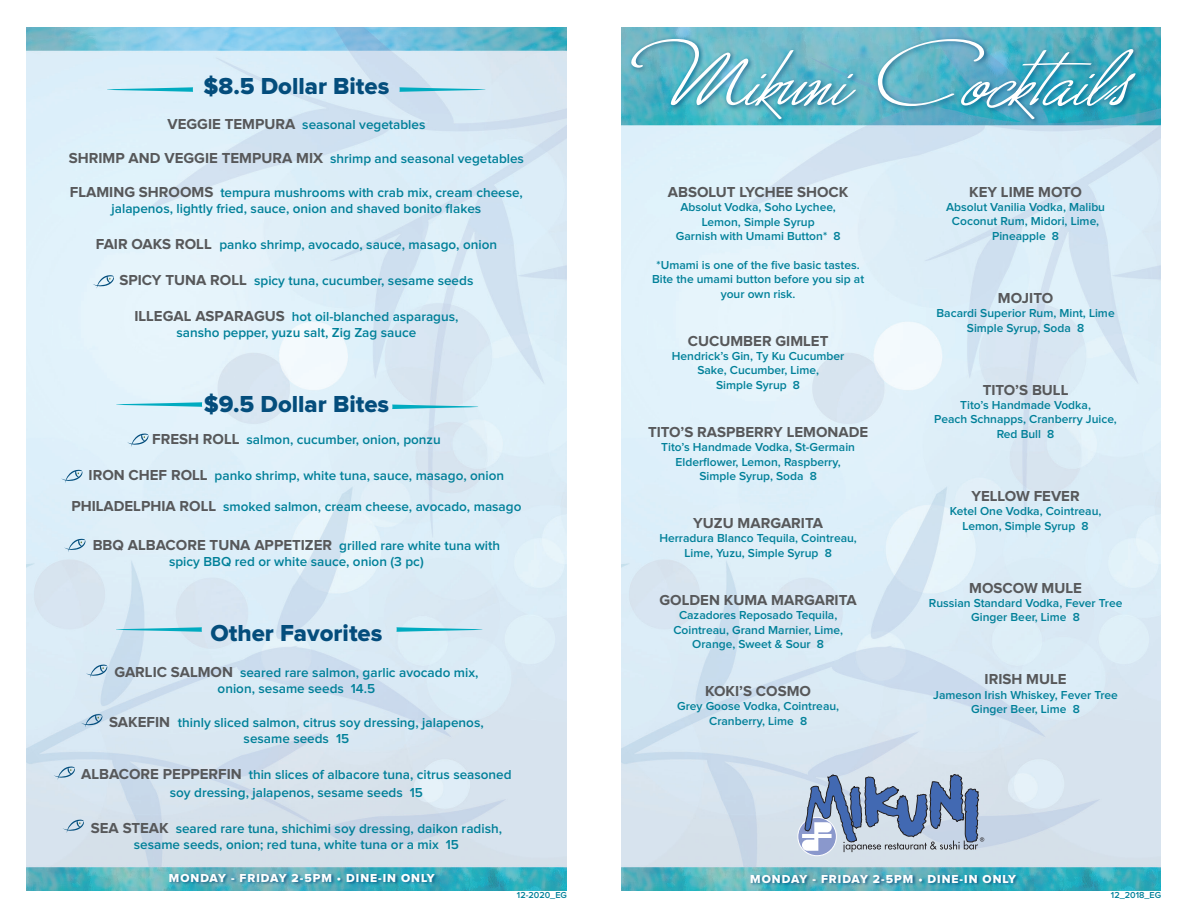
<style>
.page{position:relative;width:1188px;height:918px;background:#fff}
.page>*{position:absolute;margin:0;border:0;box-sizing:border-box;transform-origin:0 0}
.t1{font:24px "Proxima Nova Extrabld";color:#044d7c}
.t2{font:700 15px "Proxima Nova";color:#57585a}
.t3{font:600 13.5px/16.2px "Proxima Nova";color:#008099;text-align:center}
.t4{font:600 12px/14.4px "Proxima Nova";color:#008099;text-align:center}
.t5{font:12px "Proxima Nova Extrabld";letter-spacing:.08em;color:#fff}
.t6{font:600 9px "Proxima Nova";color:#008099}
.s1{font-weight:700;font-size:15px;color:#57585a}
.s2{font-weight:600;font-size:13.5px;color:#008099}
</style>
<div class="page">
<img style="left:621px;top:27px;width:540px;height:864px">
<div style="left:628px;top:36px;width:514px;height:90px;background:#044d7c;opacity:.75"></div>
<svg style="left:631px;top:39px;width:505px;height:80px;background:#67b6c8"></svg>
<div style="left:750px;top:874px;width:270px;height:13px;background:#044d7c;opacity:.75"></div>
<svg style="left:798px;top:817px;width:38px;height:39px"></svg>
<div style="left:798px;top:817px;width:38px;height:39px;border:1px solid #fff;border-radius:50%"></div>
<svg style="left:802px;top:773px;width:182px;height:79px;background:#94a6c4"></svg>
<img style="left:26px;top:27px;width:540px;height:864px">
<svg style="left:107px;top:87px;width:86px;height:5px"></svg>
<svg style="left:116px;top:402px;width:86px;height:5px"></svg>
<svg style="left:399px;top:87px;width:86px;height:5px"></svg>
<svg style="left:392px;top:405px;width:86px;height:4px"></svg>
<div style="left:169px;top:873px;width:269px;height:14px;background:#044d7c;opacity:.75"></div>
<svg style="left:116px;top:627px;width:86px;height:5px"></svg>
<svg style="left:396px;top:627px;width:86px;height:5px"></svg>
<svg style="left:93px;top:275px;width:21px;height:14px"></svg>
<svg style="left:127px;top:434px;width:21px;height:13px"></svg>
<svg style="left:64px;top:539px;width:21px;height:13px"></svg>
<svg style="left:86px;top:665px;width:21px;height:13px"></svg>
<svg style="left:81px;top:714px;width:21px;height:14px"></svg>
<svg style="left:61px;top:470px;width:21px;height:13px"></svg>
<svg style="left:54px;top:767px;width:21px;height:13px"></svg>
<svg style="left:63px;top:820px;width:21px;height:13px"></svg>
<p class="t1" style="left:204px;top:76px;width:187px">$8.5 Dollar Bites</p>
<p class="t3" style="left:167px;top:117px;width:260px"><span class="s1">VEGGIE TEMPURA</span> seasonal vegetables</p>
<p class="t3" style="left:69px;top:151px;width:457px"><span class="s1">SHRIMP AND VEGGIE TEMPURA MIX</span> shrimp and seasonal vegetables</p>
<p class="t3" style="left:70px;top:185px;width:455px"><span class="s1">FLAMING SHROOMS</span> tempura mushrooms with crab mix, cream cheese, jalapenos, lightly fried, sauce, onion and shaved bonito flakes</p>
<p class="t3" style="left:96px;top:237px;width:403px"><span class="s1">FAIR OAKS ROLL</span> panko shrimp, avocado, sauce, masago, onion</p>
<p class="t3" style="left:119px;top:273px;width:355px"><span class="s1">SPICY TUNA ROLL</span> spicy tuna, cucumber, sesame seeds</p>
<p class="t3" style="left:134px;top:309px;width:326px"><span class="s1">ILLEGAL ASPARAGUS</span> hot oil-blanched asparagus, sansho pepper, yuzu salt, Zig Zag sauce</p>
<p class="t1" style="left:204px;top:394px;width:187px">$9.5 Dollar Bites</p>
<p class="t3" style="left:152px;top:432px;width:290px"><span class="s1">FRESH ROLL</span> salmon, cucumber, onion, ponzu</p>
<p class="t3" style="left:89px;top:468px;width:417px"><span class="s1">IRON CHEF ROLL</span> panko shrimp, white tuna, sauce, masago, onion</p>
<p class="t3" style="left:71px;top:499px;width:452px"><span class="s1">PHILADELPHIA ROLL</span> smoked salmon, cream cheese, avocado, masago</p>
<p class="t2" style="left:93px;top:538px;width:409px">BBQ ALBACORE TUNA APPETIZER <span class="s2">grilled rare white tuna with</span></p>
<p class="t3" style="left:169px;top:554px;width:256px">spicy BBQ red or white sauce, onion (3 pc)</p>
<p class="t1" style="left:210px;top:622px;width:173px">Other Favorites</p>
<p class="t3" style="left:114px;top:665px;width:366px"><span class="s1">GARLIC SALMON</span> seared rare salmon, garlic avocado mix, onion, sesame seeds 14.5</p>
<p class="t3" style="left:109px;top:715px;width:376px"><span class="s1">SAKEFIN</span> thinly sliced salmon, citrus soy dressing, jalapenos,</p>
<p class="t3" style="left:244px;top:731px;width:107px">sesame seeds 15</p>
<p class="t3" style="left:81px;top:767px;width:432px"><span class="s1">ALBACORE PEPPERFIN</span> thin slices of albacore tuna, citrus seasoned</p>
<p class="t3" style="left:170px;top:785px;width:255px">soy dressing, jalapenos, sesame seeds 15</p>
<p class="t3" style="left:91px;top:821px;width:413px"><span class="s1">SEA STEAK</span> seared rare tuna, shichimi soy dressing, daikon radish,</p>
<p class="t3" style="left:134px;top:837px;width:327px">sesame seeds, onion; red tuna, white tuna or a mix 15</p>
<p class="t5" style="left:169px;top:873px;width:267px">MONDAY - FRIDAY 2-5PM • DINE-IN ONLY</p>
<p class="t6" style="left:517px;top:891px;width:52px">12-2020_EG</p>
<p class="t2" style="left:668px;top:185px;width:182px">ABSOLUT LYCHEE SHOCK</p>
<p class="t4" style="left:676px;top:200px;width:166px">Absolut Vodka, Soho Lychee,<br>Lemon, Simple Syrup<br>Garnish with Umami Button* 8</p>
<p class="t4" style="left:657px;top:258px;width:205px">*Umami is one of the five basic tastes.</p>
<p class="t4" style="left:652px;top:272px;width:214px">Bite the umami button before you sip at</p>
<p class="t4" style="left:721px;top:287px;width:76px">your own risk.</p>
<p class="t2" style="left:688px;top:334px;width:142px">CUCUMBER GIMLET</p>
<p class="t4" style="left:672px;top:349px;width:174px">Hendrick’s Gin, Ty Ku Cucumber<br>Sake, Cucumber, Lime,<br>Simple Syrup 8</p>
<p class="t2" style="left:648px;top:425px;width:222px">TITO’S RASPBERRY LEMONADE</p>
<p class="t4" style="left:661px;top:440px;width:195px">Tito’s Handmade Vodka, St-Germain<br>Elderflower, Lemon, Raspberry,<br>Simple Syrup, Soda 8</p>
<p class="t2" style="left:693px;top:516px;width:131px">YUZU MARGARITA</p>
<p class="t4" style="left:659px;top:532px;width:199px">Herradura Blanco Tequila, Cointreau,<br>Lime, Yuzu, Simple Syrup 8</p>
<p class="t2" style="left:660px;top:593px;width:199px">GOLDEN KUMA MARGARITA</p>
<p class="t4" style="left:673px;top:608px;width:171px">Cazadores Reposado Tequila,<br>Cointreau, Grand Marnier, Lime,</p>
<p class="t4" style="left:692px;top:637px;width:133px">Orange, Sweet &amp; Sour 8</p>
<p class="t2" style="left:705px;top:684px;width:107px">KOKI’S COSMO</p>
<p class="t4" style="left:677px;top:700px;width:164px">Grey Goose Vodka, Cointreau,<br>Cranberry, Lime 8</p>
<p class="t2" style="left:969px;top:185px;width:114px">KEY LIME MOTO</p>
<p class="t4" style="left:946px;top:200px;width:161px">Absolut Vanilia Vodka, Malibu<br>Coconut Rum, Midori, Lime,<br>Pineapple 8</p>
<p class="t2" style="left:998px;top:291px;width:57px">MOJITO</p>
<p class="t4" style="left:937px;top:307px;width:180px">Bacardi Superior Rum, Mint, Lime<br>Simple Syrup, Soda 8</p>
<p class="t2" style="left:983px;top:383px;width:87px">TITO’S BULL</p>
<p class="t4" style="left:960px;top:398px;width:132px">Tito’s Handmade Vodka,</p>
<p class="t4" style="left:934px;top:413px;width:184px">Peach Schnapps, Cranberry Juice,</p>
<p class="t4" style="left:997px;top:427px;width:59px">Red Bull 8</p>
<p class="t2" style="left:971px;top:489px;width:110px">YELLOW FEVER</p>
<p class="t4" style="left:950px;top:505px;width:153px">Ketel One Vodka, Cointreau,</p>
<p class="t4" style="left:962px;top:519px;width:128px">Lemon, Simple Syrup 8</p>
<p class="t2" style="left:969px;top:581px;width:114px">MOSCOW MULE</p>
<p class="t4" style="left:929px;top:596px;width:195px">Russian Standard Vodka, Fever Tree</p>
<p class="t4" style="left:971px;top:611px;width:110px">Ginger Beer, Lime 8</p>
<p class="t2" style="left:985px;top:673px;width:83px">IRISH MULE</p>
<p class="t4" style="left:933px;top:688px;width:186px">Jameson Irish Whiskey, Fever Tree</p>
<p class="t4" style="left:971px;top:703px;width:110px">Ginger Beer, Lime 8</p>
<p class="t5" style="left:750px;top:873px;width:267px">MONDAY - FRIDAY 2-5PM • DINE-IN ONLY</p>
<p class="t6" style="left:1111px;top:891px;width:52px">12_2018_EG</p>
</div>
